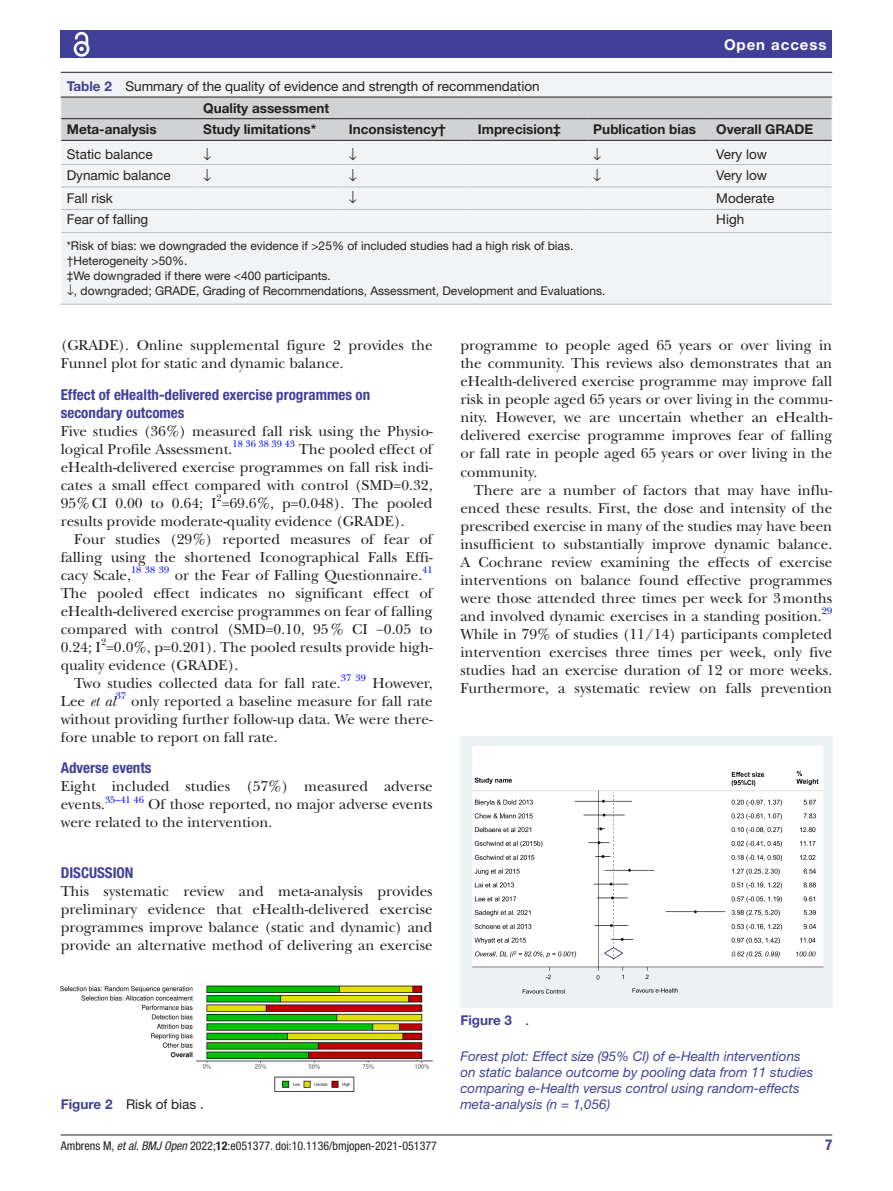
<style>
.page{position:relative;width:893px;height:1191px;background:#fff}
.page>*{position:absolute;margin:0;border:0;box-sizing:border-box;transform-origin:0 0}
.t1{font:15px/18px "New Baskerville";color:#231f20;text-align:justify}
.t2{font:700 condensed 15px/18px "Helvetica Neue LT Std";color:#414099}
.t3{font:700 15px "Helvetica Neue LT Std";letter-spacing:.065em;color:#fff}
.t4{font:italic 15px "New Baskerville";color:#231f20}
.t5{font:italic 13.5px/16.2px "Helvetica Neue LT Std";color:#414099}
.t6{font:13.5px "Helvetica Neue LT Std";color:#231f20}
.t7{font:700 13.5px "Helvetica Neue LT Std";color:#231f20}
.t8{font:700 13.5px "Helvetica Neue LT Std";color:#414099}
.t9{font:12px/15px "Helvetica Neue LT Std";color:#231f20}
.t10{font:condensed 12px "Helvetica Neue LT Std";color:#231f20}
.t11{font:9.9px "New Baskerville";color:#00f}
.t12{font:9.9px "New Baskerville";color:#231f20}
.s1{font-weight:700;color:#414099}
.s2{font-style:normal}
.s3{font-weight:400;color:#231f20}
.s4{font-style:italic}
.s5{font-weight:700}
</style>
<div class="page">
<hr style="left:61px;top:1134px;width:771px;height:1px;background:#231f20">
<div style="left:61px;top:31px;width:771px;height:27px;background:#414099"></div>
<svg style="left:73px;top:31px;width:17px;height:26px"></svg>
<div style="left:61px;top:73px;width:771px;height:231px;background:#f2f3f4"></div>
<hr style="left:61px;top:72px;width:771px;height:1px;background:#231f20">
<hr style="left:61px;top:304px;width:136px;height:1px;background:#bcbdc0">
<hr style="left:197px;top:304px;width:146px;height:1px;background:#bcbdc0">
<hr style="left:343px;top:304px;width:129px;height:1px;background:#bcbdc0">
<hr style="left:472px;top:304px;width:115px;height:1px;background:#bcbdc0">
<hr style="left:587px;top:304px;width:123px;height:1px;background:#bcbdc0">
<hr style="left:710px;top:304px;width:122px;height:1px;background:#bcbdc0">
<img style="left:61px;top:985px;width:372px;height:106px">
<img style="left:460px;top:737px;width:372px;height:270px">
<svg style="left:60px;top:97px;width:773px;height:136px"></svg>
<p class="t3" style="left:724px;top:35px;width:104px">Open access</p>
<p class="t6" style="left:67px;top:78px;width:474px"><span class="s1">Table 2</span> Summary of the quality of evidence and strength of recommendation</p>
<p class="t7" style="left:203px;top:99px;width:127px">Quality assessment</p>
<p class="t7" style="left:67px;top:121px;width:91px">Meta-analysis</p>
<p class="t7" style="left:203px;top:121px;width:114px">Study limitations*</p>
<p class="t7" style="left:349px;top:121px;width:98px">Inconsistency†</p>
<p class="t7" style="left:478px;top:121px;width:84px">Imprecision‡</p>
<p class="t7" style="left:593px;top:121px;width:104px">Publication bias</p>
<p class="t7" style="left:716px;top:121px;width:98px">Overall GRADE</p>
<p class="t6" style="left:67px;top:146px;width:88px">Static balance</p>
<p class="t6" style="left:716px;top:146px;width:52px">Very low</p>
<p class="t6" style="left:67px;top:167px;width:106px">Dynamic balance</p>
<p class="t6" style="left:716px;top:167px;width:52px">Very low</p>
<p class="t6" style="left:67px;top:190px;width:47px">Fall risk</p>
<p class="t6" style="left:716px;top:190px;width:60px">Moderate</p>
<p class="t6" style="left:67px;top:211px;width:83px">Fear of falling</p>
<p class="t6" style="left:716px;top:211px;width:29px">High</p>
<p class="t9" style="left:67px;top:238px;width:540px">*Risk of bias: we downgraded the evidence if &gt;25% of included studies had a high risk of bias. †Heterogeneity &gt;50%.<br>‡We downgraded if there were &lt;400 participants.<br>↓, downgraded; GRADE, Grading of Recommendations, Assessment, Development and Evaluations.</p>
<p class="t1" style="left:61px;top:336px;width:373px">(GRADE). Online supplemental figure 2 provides the<br>Funnel plot for static and dynamic balance.</p>
<p class="t2" style="left:61px;top:385px;width:311px">Effect of eHealth-delivered exercise programmes on secondary outcomes</p>
<p class="t1" style="left:61px;top:422px;width:373px">Five studies (36%) measured fall risk using the Physio&shy;logical Profile Assessment.<sup>18</sup> <sup>36</sup> <sup>38</sup> <sup>39</sup> <sup>43</sup> The pooled effect of eHealth-delivered exercise programmes on fall risk indi&shy;cates a small effect compared with control (SMD=0.32, 95%CI 0.00 to 0.64; I =69.6%, p=0.048). The pooled</p>
<p class="t12" style="left:216px;top:492px;width:7px">2</p>
<p class="t1" style="left:61px;top:512px;width:345px">results provide moderate-quality evidence (GRADE).</p>
<p class="t1" style="left:74px;top:530px;width:360px">Four studies (29%) reported measures of fear of</p>
<p class="t1" style="left:61px;top:548px;width:373px">falling using the shortened Iconographical Falls Effi-</p>
<p class="t1" style="left:61px;top:566px;width:72px">cacy Scale,</p>
<p class="t11" style="left:131px;top:564px;width:40px">18 38 39</p>
<p class="t1" style="left:175px;top:566px;width:249px">or the Fear of Falling Questionnaire.</p>
<p class="t11" style="left:422px;top:564px;width:12px">41</p>
<p class="t1" style="left:61px;top:584px;width:373px">The pooled effect indicates no significant effect of eHealth-delivered exercise programmes on fear of falling compared with control (SMD=0.10, 95% CI −0.05 to 0.24; I =0.0%, p=0.201). The pooled results provide high-</p>
<p class="t12" style="left:101px;top:636px;width:7px">2</p>
<p class="t1" style="left:74px;top:656px;width:268px;text-indent:-13px">quality evidence (GRADE).<br>Two studies collected data for fall rate.</p>
<p class="t11" style="left:341px;top:672px;width:27px">37 39</p>
<p class="t1" style="left:372px;top:674px;width:62px">However,</p>
<p class="t11" style="left:116px;top:690px;width:12px">37</p>
<p class="t1" style="left:61px;top:692px;width:373px;text-indent:70px">only reported a baseline measure for fall rate without providing further follow-up data. We were there&shy;fore unable to report on fall rate.</p>
<p class="t2" style="left:61px;top:759px;width:92px">Adverse events</p>
<p class="t1" style="left:61px;top:777px;width:373px">Eight included studies (57%) measured adverse events.</p>
<p class="t4" style="left:61px;top:692px;width:57px"><span class="s2">Lee</span> et al</p>
<p class="t11" style="left:105px;top:793px;width:40px">35–41 46</p>
<p class="t1" style="left:61px;top:795px;width:373px;text-indent:88px">Of those reported, no major adverse events were related to the intervention.</p>
<p class="t2" style="left:61px;top:863px;width:74px">DISCUSSION</p>
<p class="t1" style="left:61px;top:882px;width:373px">This systematic review and meta-analysis provides preliminary evidence that eHealth-delivered exercise programmes improve balance (static and dynamic) and provide an alternative method of delivering an exercise</p>
<p class="t6" style="left:61px;top:1096px;width:145px"><span class="s1">Figure 2</span> Risk of bias .</p>
<p class="t1" style="left:460px;top:336px;width:373px">programme to people aged 65 years or over living in the community. This reviews also demonstrates that an eHealth-delivered exercise programme may improve fall risk in people aged 65 years or over living in the commu&shy;nity. However, we are uncertain whether an eHealth&shy;delivered exercise programme improves fear of falling or fall rate in people aged 65 years or over living in the community.</p>
<p class="t1" style="left:460px;top:481px;width:373px;text-indent:14px">There are a number of factors that may have influ&shy;enced these results. First, the dose and intensity of the prescribed exercise in many of the studies may have been insufficient to substantially improve dynamic balance.<br>A Cochrane review examining the effects of exercise interventions on balance found effective programmes were those attended three times per week for 3months and involved dynamic exercises in a standing position.</p>
<p class="t11" style="left:822px;top:605px;width:12px">29</p>
<p class="t1" style="left:460px;top:625px;width:373px">While in 79% of studies (11/14) participants completed intervention exercises three times per week, only five studies had an exercise duration of 12 or more weeks.<br>Furthermore, a systematic review on falls prevention</p>
<p class="t8" style="left:460px;top:1012px;width:71px">Figure 3 <span class="s3">.</span></p>
<p class="t5" style="left:460px;top:1047px;width:354px">Forest plot: Effect size (95% CI) of e-Health interventions on static balance outcome by pooling data from 11 studies comparing e-Health versus control using random-effects meta-analysis (n = 1,056)</p>
<p class="t10" style="left:61px;top:1138px;width:378px">Ambrens M, <span class="s4">et al</span>. <span class="s4">BMJ Open</span> 2022;<span class="s5">12</span>:e051377. doi:10.1136/bmjopen-2021-051377</p>
<p class="t2" style="left:825px;top:1135px;width:9px">7</p>
</div>
